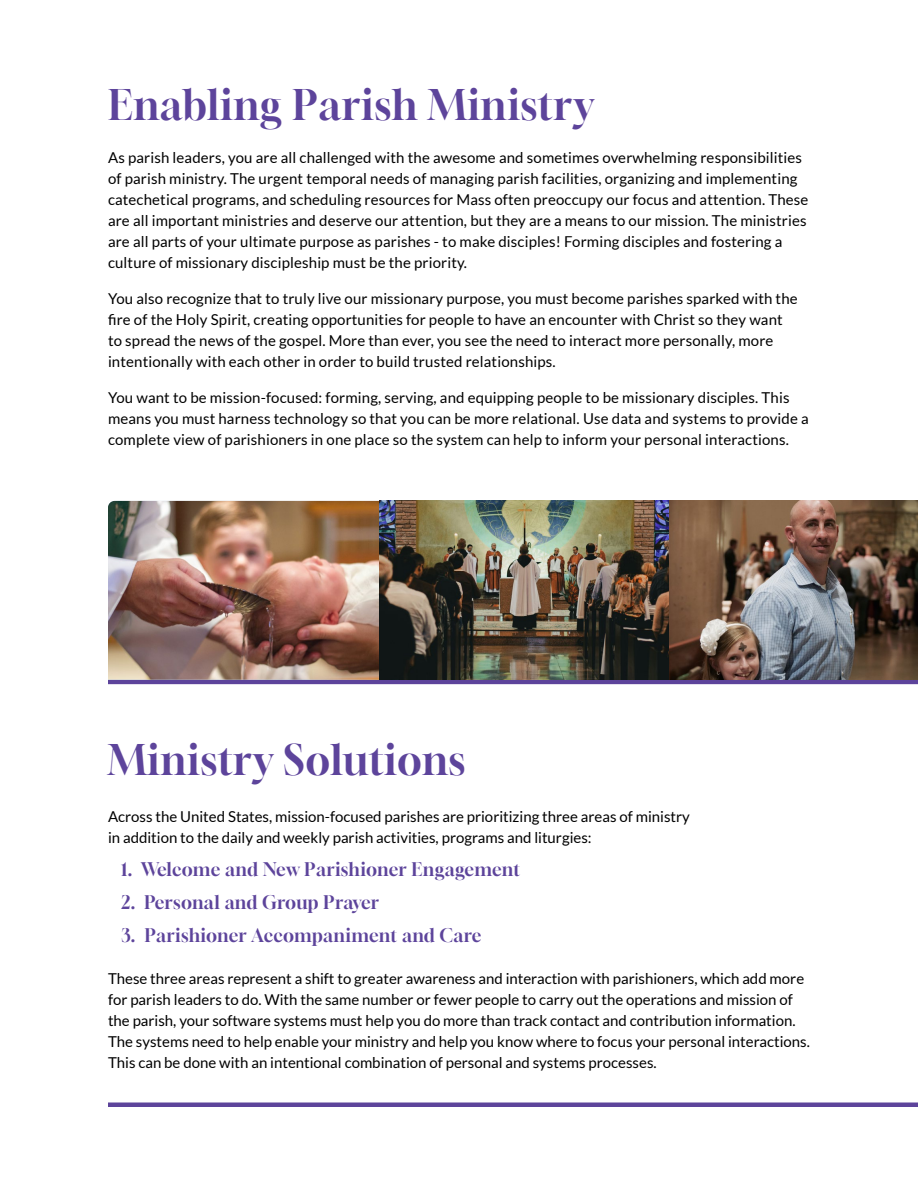
<style>
.page{position:relative;width:918px;height:1188px;background:#fff}
.page>*{position:absolute;margin:0;border:0;box-sizing:border-box;transform-origin:0 0}
.t1{font:40.5px "Gloock";letter-spacing:.02em;color:#5d449b}
.t2{font:18px "Gloock";letter-spacing:.01em;color:#5d449b}
.t3{font:15px/21px "Lato";letter-spacing:.01em;color:#000}
</style>
<div class="page">
<div style="left:108px;top:1102px;width:810px;height:5px;background:#5d449b"></div>
<hr style="left:108px;top:680px;width:810px;height:4px;background:#5d449b">
<img style="left:108px;top:501px;width:272px;height:179px">
<img style="left:669px;top:501px;width:249px;height:179px">
<img style="left:380px;top:501px;width:289px;height:179px">
<h1 class="t1" style="left:108px;top:80px;width:487px">Enabling Parish Ministry</h1>
<p class="t3" style="left:108px;top:147px;width:702px">As parish leaders, you are all challenged with the awesome and sometimes overwhelming responsibilities of parish ministry. The urgent temporal needs of managing parish facilities, organizing and implementing catechetical programs, and scheduling resources for Mass often preoccupy our focus and attention. These are all important ministries and deserve our attention, but they are a means to our mission. The ministries are all parts of your ultimate purpose as parishes - to make disciples! Forming disciples and fostering a culture of missionary discipleship must be the priority.</p>
<p class="t3" style="left:108px;top:288px;width:691px">You also recognize that to truly live our missionary purpose, you must become parishes sparked with the fire of the Holy Spirit, creating opportunities for people to have an encounter with Christ so they want to spread the news of the gospel. More than ever, you see the need to interact more personally, more intentionally with each other in order to build trusted relationships.</p>
<p class="t3" style="left:108px;top:387px;width:702px">You want to be mission-focused: forming, serving, and equipping people to be missionary disciples. This means you must harness technology so that you can be more relational. Use data and systems to provide a complete view of parishioners in one place so the system can help to inform your personal interactions.</p>
<h1 class="t1" style="left:108px;top:734px;width:359px">Ministry Solutions</h1>
<p class="t3" style="left:108px;top:806px;width:583px">Across the United States, mission-focused parishes are prioritizing three areas of ministry in addition to the daily and weekly parish activities, programs and liturgies:</p>
<p class="t2" style="left:122px;top:858px;width:400px">1. Welcome and New Parishioner Engagement</p>
<p class="t2" style="left:122px;top:891px;width:259px">2. Personal and Group Prayer</p>
<p class="t2" style="left:122px;top:924px;width:362px">3. Parishioner Accompaniment and Care</p>
<p class="t3" style="left:108px;top:968px;width:703px">These three areas represent a shift to greater awareness and interaction with parishioners, which add more for parish leaders to do. With the same number or fewer people to carry out the operations and mission of the parish, your software systems must help you do more than track contact and contribution information.<br>The systems need to help enable your ministry and help you know where to focus your personal interactions.<br>This can be done with an intentional combination of personal and systems processes.</p>
</div>
